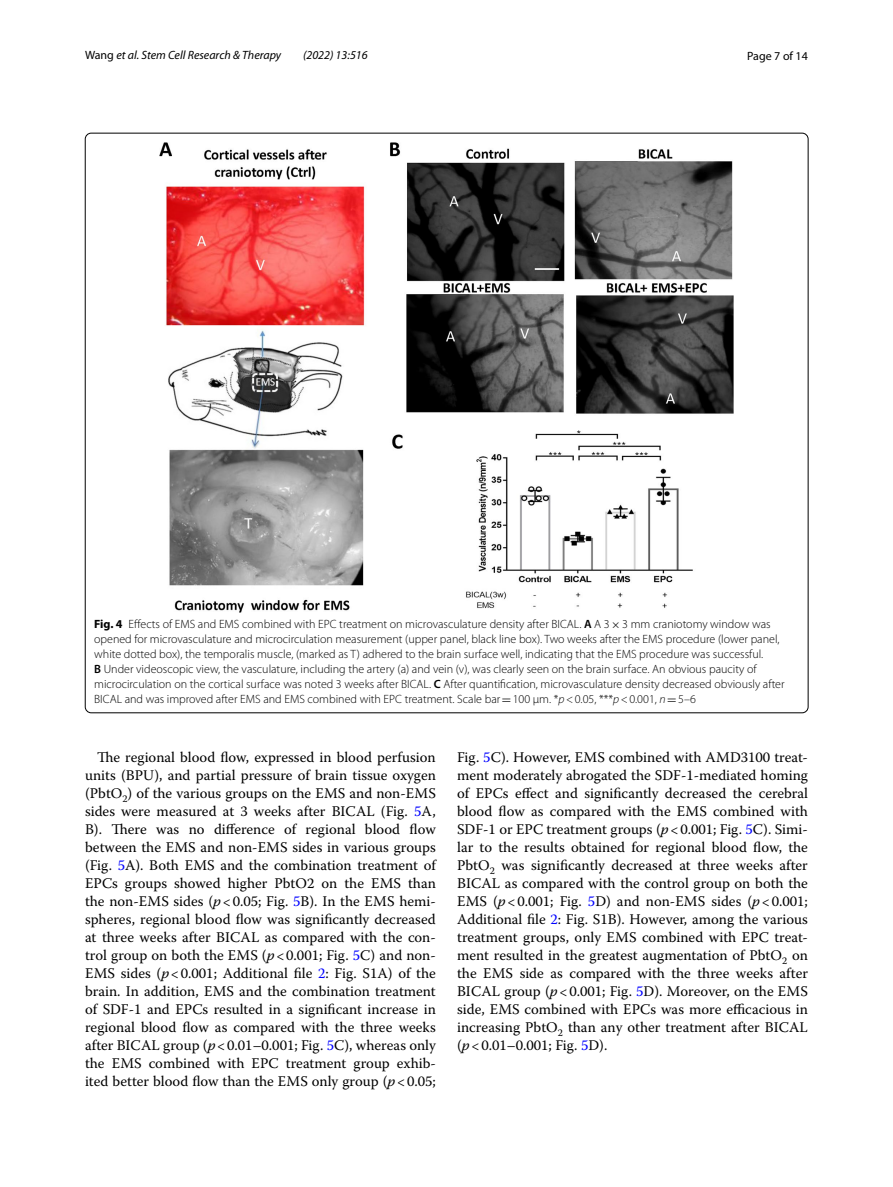
<style>
.page{position:relative;width:893px;height:1187px;background:#fff}
.page>*{position:absolute;margin:0;border:0;box-sizing:border-box;transform-origin:0 0}
.t1{font:14.7px/18px "Warnock Pro";color:#000;text-align:justify}
.t2{font:300 12px/15px "Myriad Pro";color:#000}
.t3{font:italic 12px "Myriad Pro";color:#000}
.t4{font:12px "Myriad Pro";color:#000}
.s1{font-style:normal}
.s2{font-weight:700}
.s3{font-weight:600}
.s4{font-family:"MTSY";font-weight:400}
.s5{font-style:italic}
.s6{color:#00f}
</style>
<div class="page">
<img style="left:160px;top:142px;width:574px;height:470px">
<p class="t3" style="left:85px;top:48px;width:198px"><span class="s1">Wang</span> et al. Stem Cell Research &amp; Therapy</p>
<p class="t3" style="left:303px;top:48px;width:66px">(2022) 13:516</p>
<p class="t4" style="left:747px;top:48px;width:62px">Page 7 of 14</p>
<p class="t2" style="left:94px;top:616px;width:692px"><span class="s2">Fig. 4</span> Effects of EMS and EMS combined with EPC treatment on microvasculature density after BICAL. <span class="s3">A</span> A 3<span class="s4">×</span>3 mm craniotomy window was opened for microvasculature and microcirculation measurement (upper panel, black line box). Two weeks after the EMS procedure (lower panel, white dotted box), the temporalis muscle, (marked as T) adhered to the brain surface well, indicating that the EMS procedure was successful.<br><span class="s3">B</span> Under videoscopic view, the vasculature, including the artery (a) and vein (v), was clearly seen on the brain surface. An obvious paucity of microcirculation on the cortical surface was noted 3 weeks after BICAL. <span class="s3">C</span> After quantification, microvasculature density decreased obviously after BICAL and was improved after EMS and EMS combined with EPC treatment. Scale bar<span class="s4">=</span>100 μm. *<span class="s5">p</span>&lt;0.05, ***<span class="s5">p</span>&lt;0.001, <span class="s5">n</span><span class="s4">=</span>5–6</p>
<p class="t1" style="left:85px;top:747px;width:352px;text-indent:12px">The regional blood flow, expressed in blood perfusion units (BPU), and partial pressure of brain tissue oxygen (PbtO<sub>2</sub>) of the various groups on the EMS and non-EMS sides were measured at 3 weeks after BICAL (Fig. <span class="s6">5</span>A, B). There was no difference of regional blood flow between the EMS and non-EMS sides in various groups (Fig. <span class="s6">5</span>A). Both EMS and the combination treatment of EPCs groups showed higher PbtO2 on the EMS than the non-EMS sides (<span class="s5">p</span>&lt;0.05; Fig. <span class="s6">5</span>B). In the EMS hemi&shy;spheres, regional blood flow was significantly decreased at three weeks after BICAL as compared with the con&shy;trol group on both the EMS (<span class="s5">p</span>&lt;0.001; Fig. <span class="s6">5</span>C) and non-EMS sides (<span class="s5">p</span>&lt;0.001; Additional file <span class="s6">2</span>: Fig. S1A) of the brain. In addition, EMS and the combination treatment of SDF-1 and EPCs resulted in a significant increase in regional blood flow as compared with the three weeks after BICAL group (<span class="s5">p</span>&lt;0.01–0.001; Fig. <span class="s6">5</span>C), whereas only the EMS combined with EPC treatment group exhib&shy;ited better blood flow than the EMS only group (<span class="s5">p</span>&lt;0.05;</p>
<p class="t1" style="left:457px;top:747px;width:352px">Fig. <span class="s6">5</span>C). However, EMS combined with AMD3100 treat&shy;ment moderately abrogated the SDF-1-mediated homing of EPCs effect and significantly decreased the cerebral blood flow as compared with the EMS combined with SDF-1 or EPC treatment groups (<span class="s5">p</span>&lt;0.001; Fig. <span class="s6">5</span>C). Simi&shy;lar to the results obtained for regional blood flow, the PbtO<sub>2</sub> was significantly decreased at three weeks after BICAL as compared with the control group on both the EMS (<span class="s5">p</span>&lt;0.001; Fig. <span class="s6">5</span>D) and non-EMS sides (<span class="s5">p</span>&lt;0.001; Additional file <span class="s6">2</span>: Fig. S1B). However, among the various treatment groups, only EMS combined with EPC treat&shy;ment resulted in the greatest augmentation of PbtO<sub>2</sub> on the EMS side as compared with the three weeks after BICAL group (<span class="s5">p</span>&lt;0.001; Fig. <span class="s6">5</span>D). Moreover, on the EMS side, EMS combined with EPCs was more efficacious in increasing PbtO<sub>2</sub> than any other treatment after BICAL (<span class="s5">p</span>&lt;0.01–0.001; Fig. <span class="s6">5</span>D).</p>
</div>
